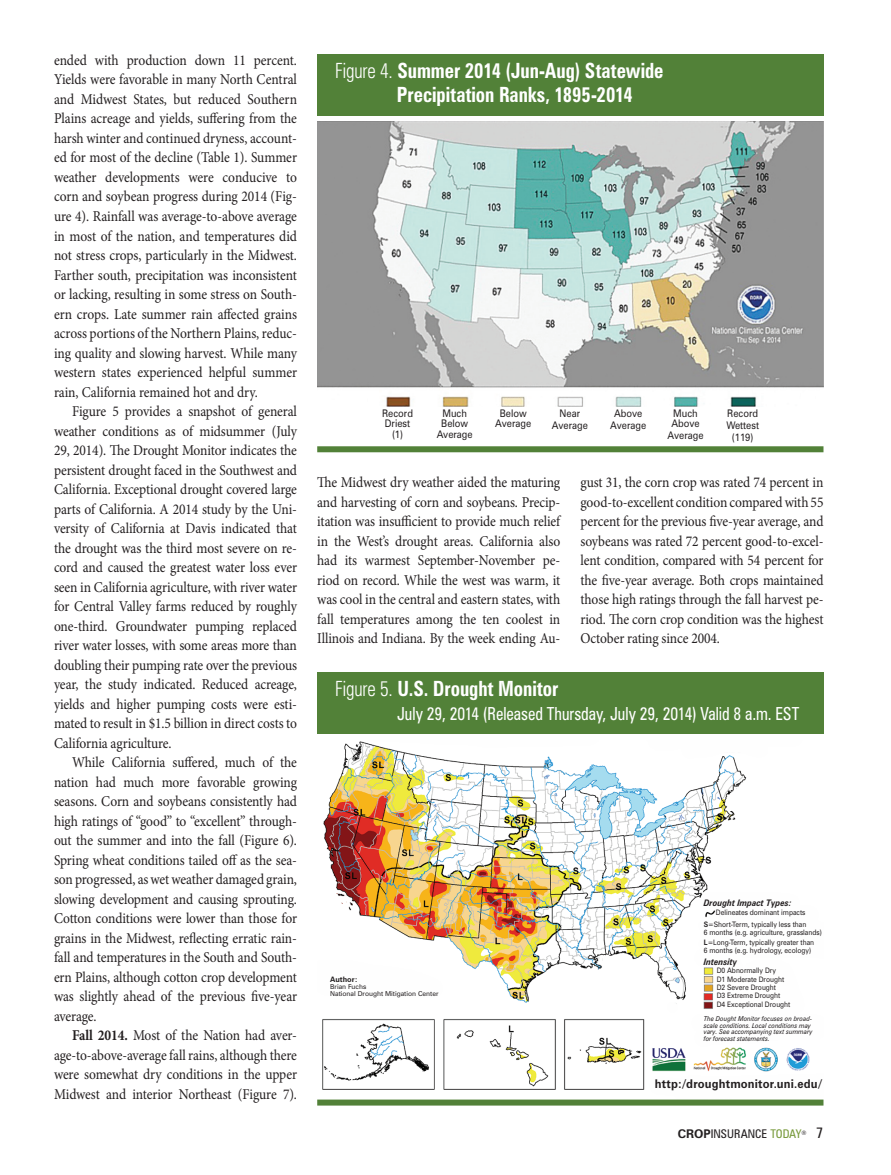
<style>
.page{position:relative;width:891px;height:1175px;background:#fff}
.page>*{position:absolute;margin:0;border:0;box-sizing:border-box;transform-origin:0 0}
.t1{font:21px/24px "Zurich Bold Condensed BT";color:#fff;scale:.9 1}
.t2{font:condensed 18px "Zurich BT";color:#fff;scale:.9 1}
.t3{font:15px/19.5px "Minion Pro";letter-spacing:-.01em;color:#231f20;text-align:justify;scale:.9 1}
.t4{font:12px "Zurich Bold BT";letter-spacing:.015em;color:#231f20;scale:.95 1}
.t5{font:condensed 12px "Zurich BT";color:#231f20}
.t6{font:10.5px/10.5px "Zurich BT";letter-spacing:-.005em;color:#231f20;text-align:center;scale:.9 1}
.t7{font:9px "Zurich Bold Italic BT";letter-spacing:-.005em;color:#231f20;scale:.9 1}
.t8{font:7.5px/12px "Zurich BT";letter-spacing:-.005em;color:#231f20;scale:.9 1}
.t9{font:7.5px "Zurich Bold BT";color:#231f20}
.t10{font:6.75px/6.8px "Zurich Italic BT";letter-spacing:-.005em;color:#231f20;scale:.9 1}
.t11{font:6.75px/6.8px "Zurich BT";color:#231f20}
.s1{font-weight:700}
.s2{font-family:"Zurich Light Condensed BT"}
.s3{font-family:"Zurich Bold BT"}
.s4{font-family:"Zurich Bold BT";font-stretch:normal}
.s5{color:#799b3d}
.s6{font-size:15px}
</style>
<div class="page">
<div style="left:317px;top:54px;width:507px;height:61px;background:#528138"></div>
<img style="left:317px;top:122px;width:507px;height:284px">
<div style="left:317px;top:446px;width:507px;height:6px;background:#528138"></div>
<div style="left:317px;top:673px;width:507px;height:61px;background:#528138"></div>
<img style="left:322px;top:741px;width:488px;height:349px">
<div style="left:317px;top:1099px;width:507px;height:6px;background:#528138"></div>
<p class="t3" style="left:54px;top:50px;width:272px">ended with production down 11 percent.<br>Yields were favorable in many North Central and Midwest States, but reduced Southern Plains acreage and yields, suffering from the harsh winter and continued dryness, account&shy;ed for most of the decline (Table 1). Summer weather developments were conducive to corn and soybean progress during 2014 (Fig&shy;ure 4). Rainfall was average-to-above average in most of the nation, and temperatures did not stress crops, particularly in the Midwest.<br>Farther south, precipitation was inconsistent or lacking, resulting in some stress on South&shy;ern crops. Late summer rain affected grains across portions of the Northern Plains, reduc&shy;ing quality and slowing harvest. While many western states experienced helpful summer rain, California remained hot and dry.</p>
<p class="t3" style="left:54px;top:401px;width:272px;text-indent:18px">Figure 5 provides a snapshot of general weather conditions as of midsummer (July 29, 2014). The Drought Monitor indicates the persistent drought faced in the Southwest and California. Exceptional drought covered large parts of California. A 2014 study by the Uni&shy;versity of California at Davis indicated that the drought was the third most severe on re&shy;cord and caused the greatest water loss ever seen in California agriculture, with river water for Central Valley farms reduced by roughly one-third. Groundwater pumping replaced river water losses, with some areas more than doubling their pumping rate over the previous year, the study indicated. Reduced acreage, yields and higher pumping costs were esti&shy;mated to result in $1.5 billion in direct costs to California agriculture.</p>
<p class="t3" style="left:54px;top:752px;width:272px;text-indent:18px">While California suffered, much of the nation had much more favorable growing seasons. Corn and soybeans consistently had high ratings of “good” to “excellent” through&shy;out the summer and into the fall (Figure 6).<br>Spring wheat conditions tailed off as the sea&shy;son progressed, as wet weather damaged grain, slowing development and causing sprouting.<br>Cotton conditions were lower than those for grains in the Midwest, reflecting erratic rain&shy;fall and temperatures in the South and South&shy;ern Plains, although cotton crop development was slightly ahead of the previous five-year average.</p>
<p class="t3" style="left:54px;top:1025px;width:272px;text-indent:18px"><span class="s1">Fall 2014.</span> Most of the Nation had aver&shy;age-to-above-average fall rains, although there were somewhat dry conditions in the upper Midwest and interior Northeast (Figure 7).</p>
<h1 class="t1" style="left:397px;top:58px;width:298px;text-indent:-62px"><span class="s2">Figure 4.</span> Summer 2014 (Jun-Aug) Statewide<br>Precipitation Ranks, 1895-2014</h1>
<p class="t6" style="left:382px;top:407px;width:36px">Record<br>Driest (1)</p>
<p class="t6" style="left:437px;top:407px;width:42px">Much<br>Below<br>Average</p>
<p class="t6" style="left:495px;top:407px;width:42px">Below<br>Average</p>
<p class="t6" style="left:552px;top:407px;width:42px;line-height:12px">Near<br>Average</p>
<p class="t6" style="left:610px;top:407px;width:42px;line-height:12px">Above<br>Average</p>
<p class="t6" style="left:671px;top:407px;width:33px;text-align:left">Much<br>Above</p>
<p class="t6" style="left:668px;top:430px;width:42px">Average</p>
<p class="t6" style="left:726px;top:407px;width:38px;line-height:12px">Record<br>Wettest (119)</p>
<p class="t3" style="left:317px;top:473px;width:272px">The Midwest dry weather aided the maturing and harvesting of corn and soybeans. Precip&shy;itation was insufficient to provide much relief in the West’s drought areas. California also had its warmest September-November pe&shy;riod on record. While the west was warm, it was cool in the central and eastern states, with fall temperatures among the ten coolest in Illinois and Indiana. By the week ending Au-</p>
<p class="t3" style="left:580px;top:473px;width:272px">gust 31, the corn crop was rated 74 percent in good-to-excellent condition compared with 55 percent for the previous five-year average, and soybeans was rated 72 percent good-to-excel&shy;lent condition, compared with 54 percent for the five-year average. Both crops maintained those high ratings through the fall harvest pe&shy;riod. The corn crop condition was the highest October rating since 2004.</p>
<h1 class="t1" style="left:335px;top:676px;width:249px"><span class="s2">Figure 5.</span> U.S. Drought Monitor</h1>
<p class="t2" style="left:397px;top:703px;width:448px">July 29, 2014 (Released Thursday, July 29, 2014) Valid 8 a.m. EST</p>
<p class="t9" style="left:330px;top:974px;width:29px">Author:</p>
<p class="t11" style="left:330px;top:983px;width:110px">Brian Fuchs<br>National Drought Mitigation Center</p>
<p class="t7" style="left:704px;top:897px;width:99px">Drought Impact Types:</p>
<p class="t8" style="left:704px;top:906px;width:115px;text-align:right">Delineates dominant impacts<br><span class="s3">S</span>=Short-Term, typically less than</p>
<p class="t8" style="left:704px;top:926px;width:133px;line-height:10.5px">6 months (e.g. agriculture, grasslands)<br><span class="s3">L</span>=Long-Term, typically greater than</p>
<p class="t8" style="left:704px;top:944px;width:121px">6 months (e.g. hydrology, ecology)</p>
<p class="t7" style="left:704px;top:956px;width:39px">Intensity</p>
<p class="t8" style="left:717px;top:965px;width:76px;line-height:9px">D0 Abnormally Dry<br>D1 Moderate Drought</p>
<p class="t8" style="left:717px;top:983px;width:72px;line-height:8.2px">D2 Severe Drought<br>D3 Extreme Drought</p>
<p class="t8" style="left:717px;top:998px;width:83px">D4 Exceptional Drought</p>
<p class="t10" style="left:704px;top:1015px;width:122px">The Dought Monitor focuses on broad&shy;scale conditions. Local conditions may vary. See accompanying text summary for forecast statements.</p>
<p class="t4" style="left:655px;top:1076px;width:178px">http:/droughtmonitor.uni.edu/</p>
<p class="t5" style="left:678px;top:1126px;width:147px"><span class="s4">CROP</span>INSURANCE <span class="s5">TODAY</span><sup>®</sup> <span class="s6">7</span></p>
</div>
